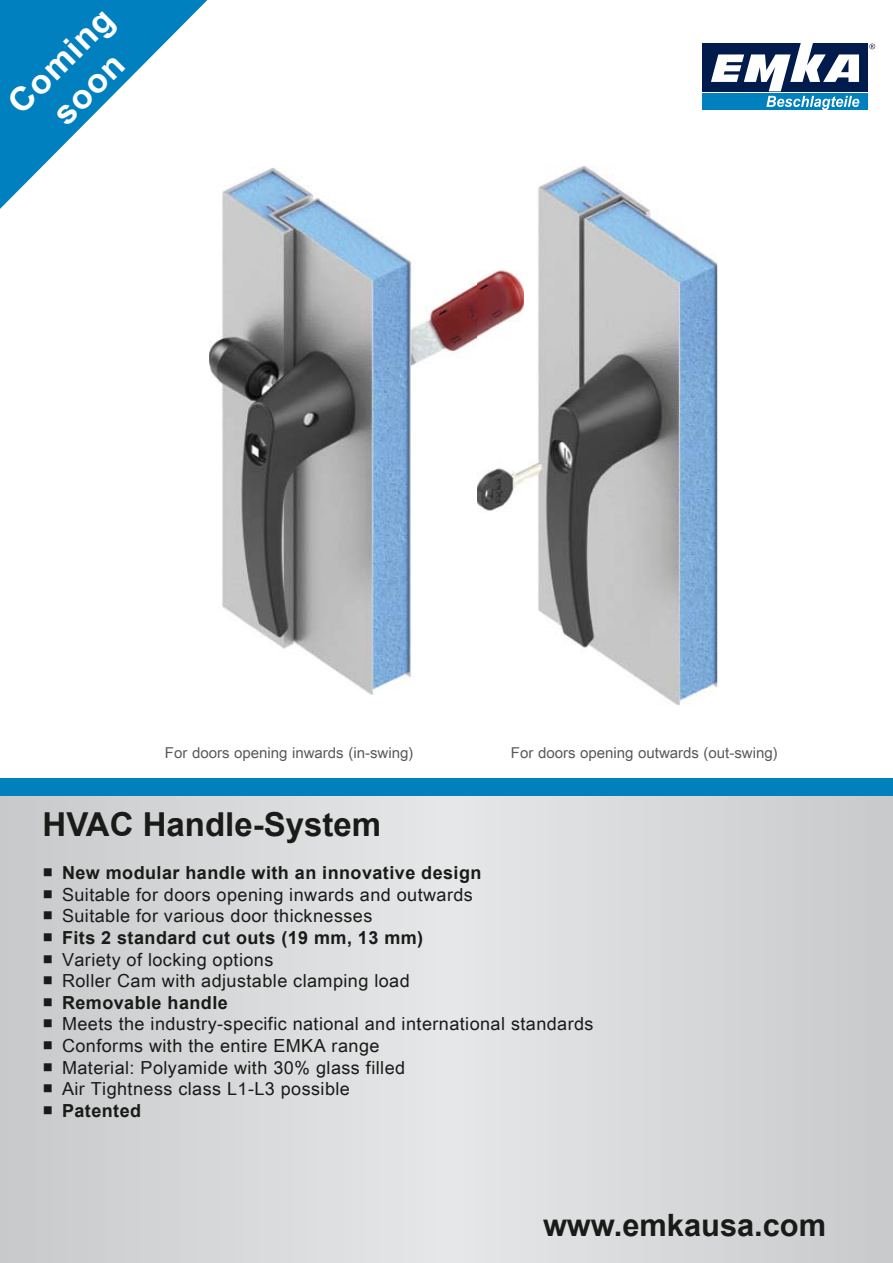
<style>
.page{position:relative;width:893px;height:1263px;background:#fff}
.page>*{position:absolute;margin:0;border:0;box-sizing:border-box;transform-origin:0 0}
.t1{font:700 33px "Arial";color:#1a1a18}
.t2{font:700 33px/39.6px "Arial";color:#fff;text-align:center;scale:1.05 1}
.t3{font:700 30.75px "Arial";color:#1a1a18}
.t4{font:18px/21.6px "Arial Unicode MS";letter-spacing:.025em;color:#1a1a18}
.t5{font:700 18px "Arial";letter-spacing:.025em;color:#1a1a18}
.t6{font:15px "Arial Unicode MS";color:#58595b}
</style>
<div class="page">
<svg style="left:0;top:795px;width:893px;height:468px;background:#d6d7d9"></svg>
<div style="left:0;top:778px;width:893px;height:17px;background:#0081be"></div>
<svg style="left:0;top:0;width:208px;height:209px"></svg>
<img style="left:209px;top:168px;width:268px;height:526px">
<img style="left:477px;top:166px;width:240px;height:539px">
<div style="left:702px;top:93px;width:165px;height:17px;background:#0080be"></div>
<div style="left:702px;top:43px;width:165px;height:48px;background:#001b4c"></div>
<svg style="left:711px;top:43px;width:148px;height:67px"></svg>
<svg style="left:869px;top:44px;width:6px;height:5px"></svg>
<h1 class="t2" style="left:0;top:95px;width:128px;rotate:-45deg">Coming soon</h1>
<p class="t6" style="left:165px;top:742px;width:250px">For doors opening inwards (in-swing)</p>
<p class="t6" style="left:511px;top:742px;width:268px">For doors opening outwards (out-swing)</p>
<h1 class="t1" style="left:43px;top:803px;width:340px">HVAC Handle-System</h1>
<p class="t5" style="left:62px;top:861px;width:421px">New modular handle with an innovative design</p>
<p class="t4" style="left:62px;top:883px;width:412px">Suitable for doors opening inwards and outwards<br>Suitable for various door thicknesses</p>
<p class="t5" style="left:62px;top:926px;width:363px">Fits 2 standard cut outs (19 mm, 13 mm)</p>
<p class="t4" style="left:62px;top:948px;width:349px">Variety of locking options<br>Roller Cam with adjustable clamping load</p>
<p class="t5" style="left:62px;top:990px;width:167px">Removable handle</p>
<p class="t4" style="left:62px;top:1013px;width:533px">Meets the industry-specific national and international standards Conforms with the entire EMKA range<br>Material: Polyamide with 30% glass filled<br>Air Tightness class L1-L3 possible</p>
<p class="t5" style="left:62px;top:1098px;width:81px">Patented</p>
<p class="t4" style="left:43px;top:861px;width:12px;text-align:justify">■ ■ ■ ■ ■ ■ ■ ■ ■ ■ ■ ■</p>
<h2 class="t3" style="left:543px;top:1205px;width:285px">www.emkausa.com</h2>
</div>
